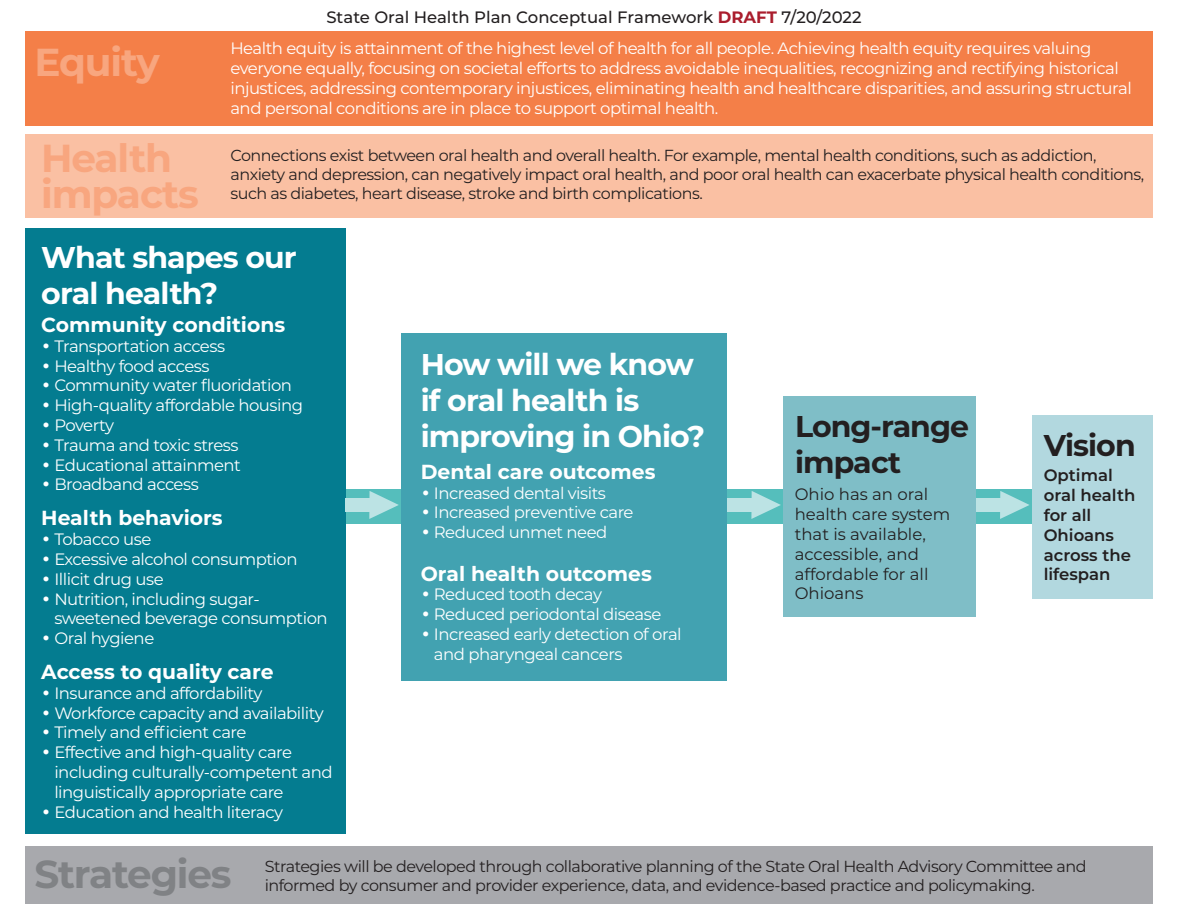
<style>
.page{position:relative;width:1188px;height:918px;background:#fff}
.page>*{position:absolute;margin:0;border:0;box-sizing:border-box;transform-origin:0 0}
.t1{font:60px "Minion Pro";color:#bce3e4}
.t2{font:700 39px/36px "Montserrat";letter-spacing:-.03em;color:#f8a67f}
.t3{font:700 39px "Montserrat";letter-spacing:-.03em;color:#808285}
.t4{font:700 30px/36px "Montserrat";letter-spacing:-.03em;color:#fff}
.t5{font:700 30px/36px "Montserrat";letter-spacing:-.03em;color:#231f20}
.t6{font:700 20.4px "Montserrat";color:#fff}
.t7{font:16.5px/19.8px "Montserrat";letter-spacing:-.03em;color:#fff}
.t8{font:16.5px/19.8px "Montserrat";color:#231f20}
.t9{font:500 16.5px "Montserrat";color:#231f20}
.t10{font:600 16.5px/19.8px "Montserrat";color:#231f20}
.t11{font:16.05px/19.2px "Montserrat";letter-spacing:-.03em;color:#231f20}
.s1{font-weight:700;color:#aa1d2d}
.s2{font-family:"Century Gothic"}
</style>
<div class="page">
<div style="left:25px;top:32px;width:1128px;height:94px;background:#f47f48"></div>
<div style="left:25px;top:134px;width:1128px;height:84px;background:#fac0a3"></div>
<div style="left:328px;top:489px;width:704px;height:35px;background:#55bebc"></div>
<div style="left:25px;top:229px;width:320px;height:605px;background:#047c90"></div>
<div style="left:401px;top:333px;width:326px;height:347px;background:#42a2b1"></div>
<div style="left:784px;top:396px;width:192px;height:221px;background:#7fbec7"></div>
<div style="left:1032px;top:415px;width:121px;height:184px;background:#b2d8df"></div>
<div style="left:345px;top:499px;width:30px;height:13px;background:#bce3e4"></div>
<div style="left:727px;top:499px;width:30px;height:13px;background:#bce3e4"></div>
<div style="left:976px;top:499px;width:30px;height:13px;background:#bce3e4"></div>
<div style="left:25px;top:846px;width:1128px;height:58px;background:#a8a9ad"></div>
<p class="t9" style="left:326px;top:6px;width:537px">State Oral Health Plan Conceptual Framework <span class="s1">DRAFT</span> 7/20/2022</p>
<h2 class="t2" style="left:34px;top:42px;width:127px">Equity</h2>
<p class="t7" style="left:230px;top:38px;width:903px">Health equity is attainment of the highest level of health for all people. Achieving health equity requires valuing everyone equally, focusing on societal efforts to address avoidable inequalities, recognizing and rectifying historical injustices, addressing contemporary injustices, eliminating health and healthcare disparities, and assuring structural and personal conditions are in place to support optimal health.</p>
<h2 class="t2" style="left:41px;top:138px;width:159px">Health impacts</h2>
<p class="t11" style="left:230px;top:145px;width:915px">Connections exist between oral health and overall health. For example, mental health conditions, such as addiction, anxiety and depression, can negatively impact oral health, and poor oral health can exacerbate physical health conditions, such as diabetes, heart disease, stroke and birth complications.</p>
<h3 class="t4" style="left:41px;top:237px;width:257px">What shapes our oral health?</h3>
<p class="t6" style="left:41px;top:310px;width:245px">Community conditions</p>
<p class="t7" style="left:41px;top:336px;width:185px"><span class="s2">•</span> Transportation access</p>
<p class="t7" style="left:41px;top:355px;width:170px"><span class="s2">•</span> Healthy food access</p>
<p class="t7" style="left:41px;top:375px;width:252px"><span class="s2">•</span> Community water fluoridation</p>
<p class="t7" style="left:41px;top:395px;width:263px"><span class="s2">•</span> High-quality affordable housing</p>
<p class="t7" style="left:41px;top:415px;width:74px"><span class="s2">•</span> Poverty</p>
<p class="t7" style="left:41px;top:435px;width:199px"><span class="s2">•</span> Trauma and toxic stress</p>
<p class="t7" style="left:41px;top:454px;width:201px"><span class="s2">•</span> Educational attainment</p>
<p class="t7" style="left:41px;top:474px;width:159px"><span class="s2">•</span> Broadband access</p>
<p class="t6" style="left:41px;top:503px;width:183px">Health behaviors</p>
<p class="t7" style="left:41px;top:529px;width:112px"><span class="s2">•</span> Tobacco use</p>
<p class="t7" style="left:41px;top:549px;width:258px"><span class="s2">•</span> Excessive alcohol consumption</p>
<p class="t7" style="left:41px;top:568px;width:124px"><span class="s2">•</span> Illicit drug use</p>
<p class="t7" style="left:54px;top:588px;width:275px;text-indent:-13px"><span class="s2">•</span> Nutrition, including sugar&shy;sweetened beverage consumption</p>
<p class="t7" style="left:41px;top:628px;width:115px"><span class="s2">•</span> Oral hygiene</p>
<p class="t6" style="left:41px;top:657px;width:234px">Access to quality care</p>
<p class="t7" style="left:41px;top:682px;width:223px"><span class="s2">•</span> Insurance and affordability</p>
<p class="t7" style="left:41px;top:702px;width:284px"><span class="s2">•</span> Workforce capacity and availability</p>
<p class="t7" style="left:41px;top:722px;width:207px"><span class="s2">•</span> Timely and efficient care</p>
<p class="t7" style="left:54px;top:742px;width:280px;text-indent:-13px"><span class="s2">•</span> Effective and high-quality care including culturally-competent and linguistically appropriate care</p>
<p class="t7" style="left:41px;top:801px;width:243px"><span class="s2">•</span> Education and health literacy</p>
<h3 class="t4" style="left:421px;top:345px;width:286px">How will we know if oral health is improving in Ohio?</h3>
<p class="t6" style="left:421px;top:457px;width:236px">Dental care outcomes</p>
<p class="t7" style="left:421px;top:482px;width:187px"><span class="s2">•</span> Increased dental visits</p>
<p class="t7" style="left:421px;top:502px;width:214px"><span class="s2">•</span> Increased preventive care</p>
<p class="t7" style="left:421px;top:522px;width:188px"><span class="s2">•</span> Reduced unmet need</p>
<p class="t6" style="left:421px;top:559px;width:233px">Oral health outcomes</p>
<p class="t7" style="left:421px;top:584px;width:183px"><span class="s2">•</span> Reduced tooth decay</p>
<p class="t7" style="left:421px;top:604px;width:242px"><span class="s2">•</span> Reduced periodontal disease</p>
<p class="t7" style="left:434px;top:624px;width:249px;text-indent:-13px"><span class="s2">•</span> Increased early detection of oral and pharyngeal cancers</p>
<h3 class="t5" style="left:795px;top:407px;width:176px">Long-range impact</h3>
<p class="t8" style="left:795px;top:484px;width:157px">Ohio has an oral health care system that is available, accessible, and affordable for all<br>Ohioans</p>
<h3 class="t5" style="left:1044px;top:425px;width:94px">Vision</h3>
<p class="t10" style="left:1044px;top:465px;width:93px">Optimal oral health for all<br>Ohioans across the lifespan</p>
<h1 class="t1" style="left:401px;top:549px;width:39px;rotate:-180deg">◀</h1>
<h1 class="t1" style="left:784px;top:549px;width:39px;rotate:-180deg">◀</h1>
<h1 class="t1" style="left:1032px;top:549px;width:39px;rotate:-180deg">◀</h1>
<h2 class="t3" style="left:34px;top:846px;width:199px">Strategies</h2>
<p class="t11" style="left:265px;top:856px;width:823px">Strategies will be developed through collaborative planning of the State Oral Health Advisory Committee and informed by consumer and provider experience, data, and evidence-based practice and policymaking.</p>
</div>
